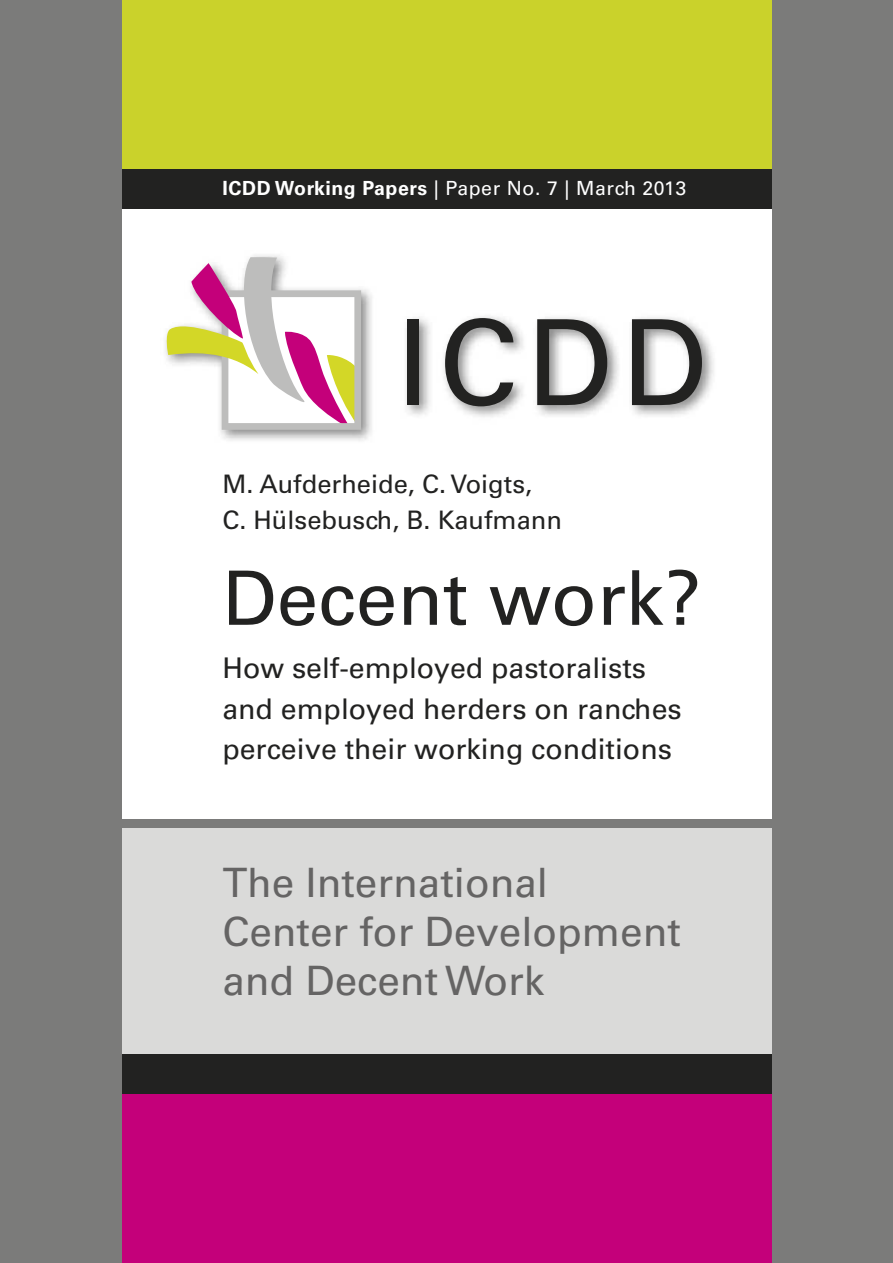
<style>
.page{position:relative;width:893px;height:1263px;background:#7b7b7a}
.page>*{position:absolute;margin:0;border:0;box-sizing:border-box;transform-origin:0 0}
.t1{font:75px "Univers LT";color:#222221}
.t2{font:40.5px/48.8px "Univers LT";color:#656464}
.t3{font:28.5px/40.5px "Univers LT";color:#222221}
.t4{font:25.5px/36px "Univers LT";color:#222221}
.t5{font:19.5px "Univers LT";letter-spacing:.03em;color:#fff}
.s1{font-weight:700}
</style>
<div class="page">
<div style="left:122px;top:1093px;width:649px;height:170px;background:#c4007a"></div>
<div style="left:122px;top:0;width:649px;height:169px;background:#cad22b"></div>
<div style="left:122px;top:209px;width:649px;height:609px;background:#fff"></div>
<div style="left:122px;top:169px;width:649px;height:40px;background:#222221"></div>
<div style="left:122px;top:828px;width:649px;height:226px;background:#dadad9"></div>
<div style="left:122px;top:1054px;width:649px;height:39px;background:#222221"></div>
<img style="left:220px;top:255px;width:494px;height:186px">
<div style="left:407px;top:319px;width:12px;height:86px;background:#222221"></div>
<svg style="left:445px;top:318px;width:68px;height:88px"></svg>
<svg style="left:537px;top:319px;width:70px;height:86px"></svg>
<svg style="left:632px;top:319px;width:70px;height:86px"></svg>
<svg style="left:165px;top:257px;width:196px;height:173px"></svg>
<p class="t5" style="left:222px;top:181px;width:465px"><span class="s1">ICDD Working Papers</span> | Paper No. 7 | March 2013</p>
<p class="t4" style="left:222px;top:468px;width:341px">M. Aufderheide, C. Voigts,<br>C. Hülsebusch, B. Kaufmann</p>
<h1 class="t1" style="left:222px;top:571px;width:480px">Decent work?</h1>
<p class="t3" style="left:222px;top:650px;width:461px">How self-employed pastoralists and employed herders on ranches perceive their working conditions</p>
<h2 class="t2" style="left:222px;top:862px;width:460px">The International<br>Center for Development and Decent Work</h2>
</div>
